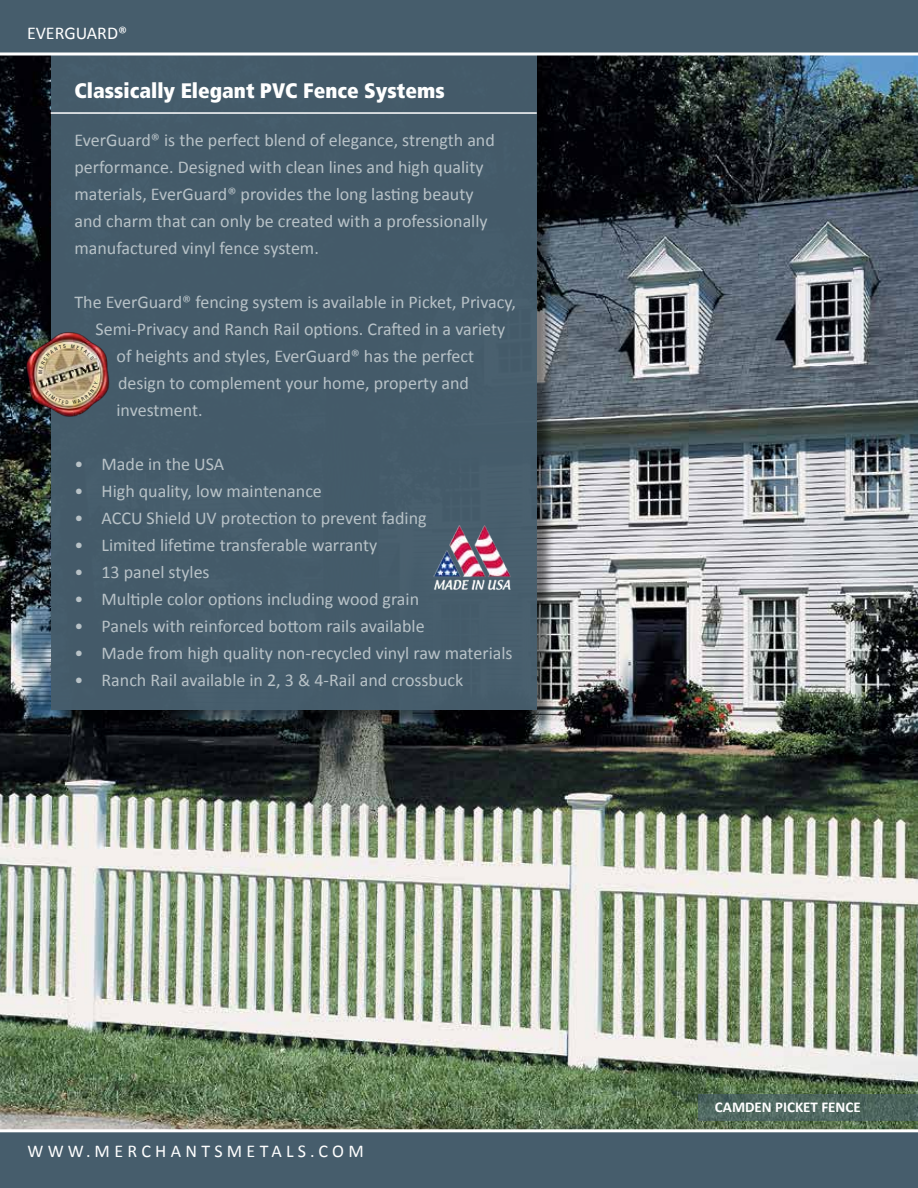
<style>
.page{position:relative;width:918px;height:1188px;background:#fff}
.page>*{position:absolute;margin:0;border:0;box-sizing:border-box;transform-origin:0 0}
.t1{font:900 condensed 21px "Frutiger";color:#fff}
.t2{font:18px/27px "Calibri";color:#b8c2c7}
.t3{font:18px "Calibri";letter-spacing:.24em;color:#fff}
.t4{font:18px "Calibri";color:#fff}
.t5{font:700 15px "Calibri";color:#fff}
</style>
<div class="page">
<img style="left:0;top:56px;width:918px;height:1073px">
<div style="left:53px;top:0;width:503px;height:728px;background:#000;opacity:.5"></div>
<div style="left:51px;top:0;width:486px;height:710px;background:#465d6c"></div>
<svg style="left:698px;top:1094px;width:220px;height:26px;fill:#4e665f"></svg>
<hr style="left:51px;top:112px;width:486px;height:2px;background:#fff">
<div style="left:0;top:1132px;width:918px;height:56px;background:#465d6c"></div>
<div style="left:0;top:0;width:918px;height:54px;background:#465d6c"></div>
<svg style="left:0;top:52px;width:918px;height:4px"></svg>
<img style="left:433px;top:525px;width:78px;height:65px">
<img style="left:22px;top:331px;width:88px;height:91px">
<svg style="left:39px;top:344px;width:55px;height:30px"></svg>
<svg style="left:46px;top:382px;width:52px;height:23px"></svg>
<p class="t4" style="left:27px;top:22px;width:102px">EVERGUARD®</p>
<p class="t1" style="left:75px;top:78px;width:372px">Classically Elegant PVC Fence Systems</p>
<p class="t2" style="left:75px;top:127px;width:422px">EverGuard® is the perfect blend of elegance, strength and performance. Designed with clean lines and high quality materials, EverGuard® provides the long lasting beauty and charm that can only be created with a professionally manufactured vinyl fence system.</p>
<p class="t2" style="left:75px;top:289px;width:443px">The EverGuard® fencing system is available in Picket, Privacy,</p>
<p class="t2" style="left:96px;top:316px;width:411px">Semi-Privacy and Ranch Rail options. Crafted in a variety</p>
<p class="t2" style="left:117px;top:343px;width:359px">of heights and styles, EverGuard® has the perfect</p>
<p class="t2" style="left:118px;top:370px;width:353px">design to complement your home, property and</p>
<p class="t2" style="left:117px;top:397px;width:88px">investment.</p>
<p class="t2" style="left:75px;top:451px;width:151px">• Made in the USA</p>
<p class="t2" style="left:75px;top:478px;width:249px">• High quality, low maintenance</p>
<p class="t2" style="left:75px;top:505px;width:354px">• ACCU Shield UV protection to prevent fading</p>
<p class="t2" style="left:75px;top:532px;width:304px">• Limited lifetime transferable warranty</p>
<p class="t2" style="left:75px;top:559px;width:137px">• 13 panel styles</p>
<p class="t2" style="left:75px;top:586px;width:346px">• Multiple color options including wood grain</p>
<p class="t2" style="left:75px;top:613px;width:352px">• Panels with reinforced bottom rails available</p>
<p class="t2" style="left:75px;top:640px;width:440px">• Made from high quality non-recycled vinyl raw materials</p>
<p class="t2" style="left:75px;top:667px;width:390px">• Ranch Rail available in 2, 3 &amp; 4-Rail and crossbuck</p>
<p class="t3" style="left:27px;top:1140px;width:338px">WWW.MERCHANTSMETALS.COM</p>
<p class="t5" style="left:715px;top:1098px;width:147px">CAMDEN PICKET FENCE</p>
</div>
